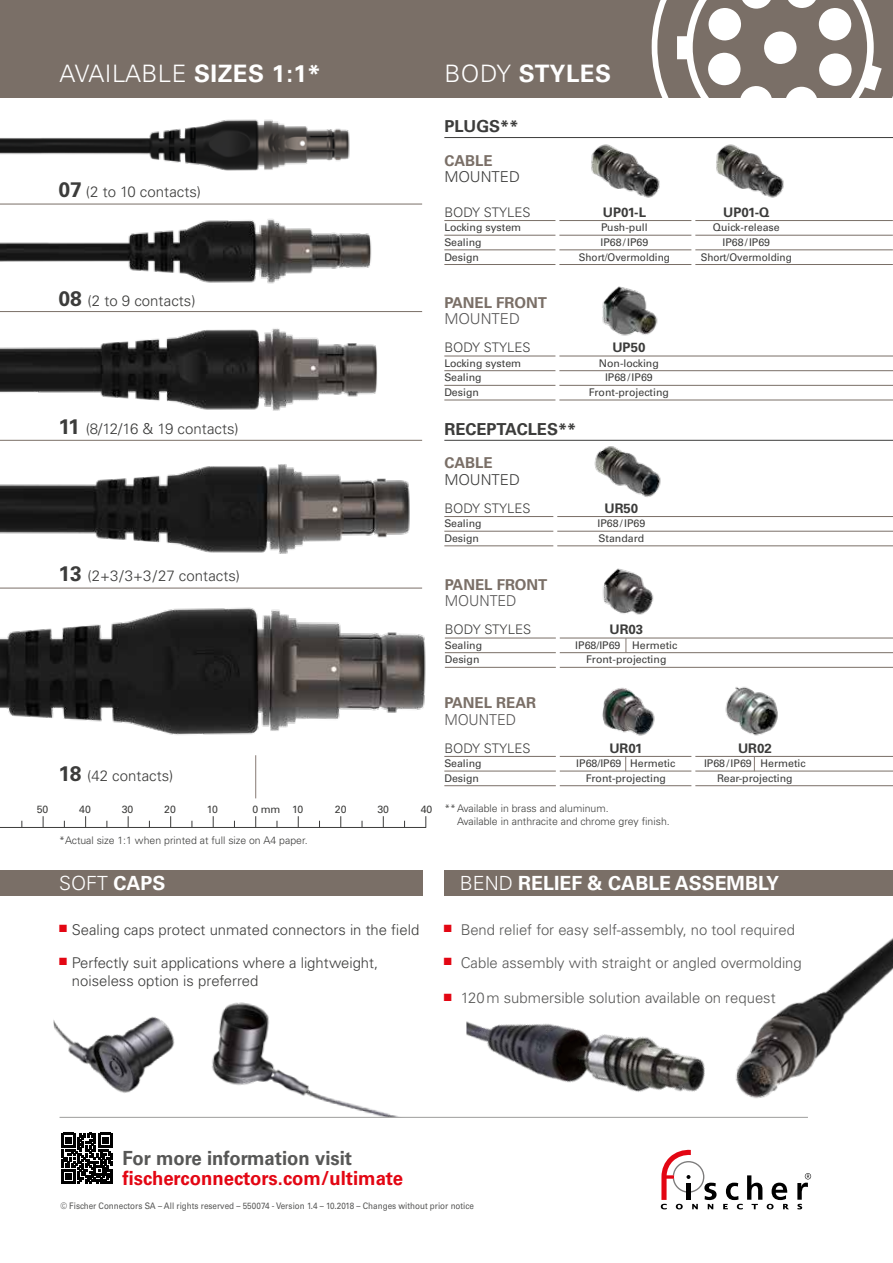
<style>
.page{position:relative;width:893px;height:1263px;background:#fff}
.page>*{position:absolute;margin:0;border:0;box-sizing:border-box;transform-origin:0 0}
.t1{font:300 24px "Univers";letter-spacing:.02em;color:#fff}
.t2{font:700 24px "Univers";letter-spacing:.02em;color:#fff}
.t3{font:700 19.5px "Univers";color:#e30613;scale:.95 1}
.t4{font:700 19.5px "Univers";color:#fff}
.t5{font:700 19.5px "Univers";color:#575756;scale:.95 1}
.t6{font:300 19.5px "Univers";color:#fff}
.t7{font:700 16.5px "Univers";color:#3c3c3b}
.t8{font:300 15px "Univers";color:#3c3c3b}
.t9{font:700 15px "Univers";color:#7a6f67}
.t10{font:300 15px "Univers";color:#555454;scale:.95 1}
.t11{font:300 15px "Univers";color:#555454}
.t12{font:300 14.85px "Univers";color:#575756}
.t13{font:300 14.85px/18px "Univers";color:#3c3c3b}
.t14{font:300 13.2px "Univers";color:#3c3c3b}
.t15{font:700 13.2px "Univers";color:#3c3c3b}
.t16{font:10.5px "Univers";color:#3c3c3b}
.t17{font:300 10.5px/12.6px "Univers";color:#3c3c3b}
.t18{font:10.5px "Univers";color:#3c3c3b;scale:.95 1}
.t19{font:9px "Univers";color:#575756;scale:.9 1}
.s1{font-weight:700}
.s2{font-weight:300}
.s3{font-weight:700;font-size:21px}
</style>
<div class="page">
<div style="left:0;top:0;width:893px;height:98px;background:#7a6f67"></div>
<svg style="left:652px;top:0;width:241px;height:98px"></svg>
<hr style="left:0;top:440px;width:422px;height:1px;background:#7a6f67">
<hr style="left:444px;top:220px;width:449px;height:1px;background:#7a6f67">
<hr style="left:444px;top:235px;width:449px;height:1px;background:#7a6f67">
<hr style="left:444px;top:250px;width:449px;height:1px;background:#7a6f67">
<hr style="left:444px;top:264px;width:449px;height:1px;background:#7a6f67">
<img style="left:591px;top:144px;width:69px;height:54px">
<img style="left:716px;top:144px;width:68px;height:54px">
<hr style="left:444px;top:356px;width:449px;height:1px;background:#7a6f67">
<hr style="left:444px;top:370px;width:449px;height:1px;background:#7a6f67">
<hr style="left:444px;top:385px;width:449px;height:1px;background:#7a6f67">
<hr style="left:444px;top:400px;width:449px;height:1px;background:#7a6f67">
<img style="left:602px;top:286px;width:56px;height:50px">
<hr style="left:444px;top:756px;width:449px;height:1px;background:#7a6f67">
<hr style="left:444px;top:771px;width:449px;height:1px;background:#7a6f67">
<hr style="left:444px;top:785px;width:449px;height:1px;background:#7a6f67">
<img style="left:602px;top:687px;width:53px;height:49px">
<img style="left:725px;top:686px;width:53px;height:50px">
<hr style="left:691px;top:208px;width:4px;height:75px;background:#fff">
<hr style="left:691px;top:693px;width:4px;height:108px;background:#fff">
<hr style="left:555px;top:203px;width:4px;height:199px;background:#fff">
<hr style="left:556px;top:739px;width:4px;height:62px;background:#fff">
<img style="left:466px;top:1021px;width:275px;height:96px">
<img style="left:198px;top:1002px;width:231px;height:115px">
<img style="left:53px;top:1016px;width:142px;height:101px">
<hr style="left:0;top:311px;width:422px;height:1px;background:#7a6f67">
<hr style="left:0;top:204px;width:422px;height:1px;background:#7a6f67">
<svg style="left:625px;top:757px;width:1px;height:14px"></svg>
<svg style="left:754px;top:757px;width:1px;height:14px"></svg>
<hr style="left:0;top:827px;width:426px;height:1px;background:#3c3c3b">
<hr style="left:444px;top:137px;width:449px;height:1px;background:#3c3c3b">
<hr style="left:444px;top:440px;width:449px;height:1px;background:#3c3c3b">
<hr style="left:444px;top:516px;width:449px;height:1px;background:#7a6f67">
<hr style="left:444px;top:531px;width:449px;height:1px;background:#7a6f67">
<hr style="left:444px;top:546px;width:449px;height:1px;background:#7a6f67">
<img style="left:588px;top:440px;width:80px;height:57px">
<hr style="left:445px;top:638px;width:448px;height:1px;background:#7a6f67">
<hr style="left:445px;top:652px;width:448px;height:1px;background:#7a6f67">
<hr style="left:445px;top:667px;width:448px;height:1px;background:#7a6f67">
<img style="left:602px;top:568px;width:52px;height:47px">
<hr style="left:553px;top:495px;width:4px;height:75px;background:#fff">
<svg style="left:626px;top:638px;width:1px;height:15px"></svg>
<hr style="left:556px;top:623px;width:4px;height:59px;background:#fff">
<hr style="left:255px;top:755px;width:1px;height:43px;background:#867a73">
<img style="left:724px;top:938px;width:169px;height:162px">
<svg style="left:661px;top:1149px;width:56px;height:60px"></svg>
<svg style="left:723px;top:1175px;width:66px;height:34px"></svg>
<svg style="left:797px;top:1173px;width:14px;height:36px"></svg>
<hr style="left:60px;top:1117px;width:748px;height:1px;background:#9d9d9c">
<svg style="left:61px;top:1133px;width:51px;height:51px"></svg>
<img style="left:0;top:312px;width:402px;height:99px">
<img style="left:0;top:464px;width:410px;height:90px">
<img style="left:0;top:587px;width:459px;height:172px">
<img style="left:0;top:119px;width:350px;height:52px">
<img style="left:0;top:219px;width:372px;height:65px">
<div style="left:0;top:870px;width:422px;height:25px;background:#7a6f67"></div>
<div style="left:445px;top:870px;width:448px;height:25px;background:#7a6f67"></div>
<h1 class="t1" style="left:59px;top:59px;width:263px">AVAILABLE <span class="s1">SIZES 1:1*</span></h1>
<h1 class="t2" style="left:444px;top:59px;width:168px"><span class="s2">BODY</span> STYLES</h1>
<h3 class="t8" style="left:58px;top:182px;width:144px"><span class="s3">07</span> (2 to 10 contacts)</h3>
<h3 class="t8" style="left:58px;top:292px;width:139px"><span class="s3">08</span> (2 to 9 contacts)</h3>
<h3 class="t8" style="left:58px;top:420px;width:182px"><span class="s3">11</span> (8/12/16 &amp; 19 contacts)</h3>
<h3 class="t8" style="left:58px;top:567px;width:183px"><span class="s3">13</span> (2+3/3+3/27 contacts)</h3>
<h3 class="t8" style="left:58px;top:766px;width:116px"><span class="s3">18</span> (42 contacts)</h3>
<p class="t16" style="left:37px;top:803px;width:13px">50</p>
<p class="t16" style="left:79px;top:803px;width:13px">40</p>
<p class="t16" style="left:122px;top:803px;width:13px">30</p>
<p class="t16" style="left:164px;top:803px;width:13px">20</p>
<p class="t16" style="left:207px;top:803px;width:13px">10</p>
<p class="t16" style="left:252px;top:803px;width:53px">0 mm 10</p>
<p class="t16" style="left:335px;top:803px;width:13px">20</p>
<p class="t16" style="left:377px;top:803px;width:13px">30</p>
<p class="t16" style="left:421px;top:803px;width:13px">40</p>
<h3 class="t7" style="left:444px;top:117px;width:76px">PLUGS**</h3>
<h3 class="t9" style="left:444px;top:151px;width:50px">CABLE</h3>
<h3 class="t8" style="left:444px;top:168px;width:77px">MOUNTED</h3>
<p class="t14" style="left:444px;top:204px;width:88px">BODY STYLES</p>
<p class="t15" style="left:603px;top:204px;width:45px">UP01-L</p>
<p class="t15" style="left:723px;top:204px;width:48px">UP01-Q</p>
<p class="t16" style="left:444px;top:221px;width:78px">Locking system</p>
<p class="t16" style="left:601px;top:221px;width:48px">Push-pull</p>
<p class="t16" style="left:713px;top:221px;width:68px">Quick-release</p>
<p class="t16" style="left:444px;top:236px;width:39px">Sealing</p>
<p class="t16" style="left:600px;top:236px;width:49px">IP68/IP69</p>
<p class="t16" style="left:722px;top:236px;width:49px">IP68/IP69</p>
<p class="t16" style="left:444px;top:251px;width:36px">Design</p>
<p class="t18" style="left:579px;top:251px;width:97px">Short/Overmolding</p>
<p class="t18" style="left:701px;top:251px;width:97px">Short/Overmolding</p>
<h3 class="t9" style="left:444px;top:294px;width:104px">PANEL FRONT</h3>
<h3 class="t11" style="left:444px;top:310px;width:77px">MOUNTED</h3>
<p class="t14" style="left:444px;top:339px;width:88px">BODY STYLES</p>
<p class="t15" style="left:612px;top:340px;width:35px">UP50</p>
<p class="t16" style="left:444px;top:357px;width:78px">Locking system</p>
<p class="t16" style="left:599px;top:357px;width:61px">Non-locking</p>
<p class="t16" style="left:444px;top:371px;width:39px">Sealing</p>
<p class="t16" style="left:605px;top:371px;width:49px">IP68/IP69</p>
<p class="t16" style="left:444px;top:386px;width:36px">Design</p>
<p class="t16" style="left:589px;top:386px;width:82px">Front-projecting</p>
<h3 class="t7" style="left:444px;top:419px;width:133px">RECEPTACLES**</h3>
<h3 class="t9" style="left:444px;top:454px;width:50px">CABLE</h3>
<h3 class="t8" style="left:444px;top:471px;width:77px">MOUNTED</h3>
<p class="t14" style="left:444px;top:500px;width:88px">BODY STYLES</p>
<p class="t15" style="left:604px;top:500px;width:35px">UR50</p>
<p class="t16" style="left:444px;top:517px;width:39px">Sealing</p>
<p class="t16" style="left:597px;top:517px;width:49px">IP68/IP69</p>
<p class="t16" style="left:444px;top:532px;width:36px">Design</p>
<p class="t16" style="left:598px;top:532px;width:47px">Standard</p>
<h3 class="t9" style="left:445px;top:576px;width:104px">PANEL FRONT</h3>
<h3 class="t10" style="left:445px;top:592px;width:77px">MOUNTED</h3>
<p class="t14" style="left:445px;top:621px;width:88px">BODY STYLES</p>
<p class="t15" style="left:609px;top:622px;width:35px">UR03</p>
<p class="t16" style="left:445px;top:639px;width:39px">Sealing</p>
<p class="t16" style="left:575px;top:639px;width:104px">IP68/IP69 Hermetic</p>
<p class="t16" style="left:445px;top:653px;width:36px">Design</p>
<p class="t16" style="left:586px;top:653px;width:82px">Front-projecting</p>
<h3 class="t9" style="left:444px;top:694px;width:93px">PANEL REAR</h3>
<h3 class="t10" style="left:444px;top:710px;width:77px">MOUNTED</h3>
<p class="t14" style="left:444px;top:740px;width:88px">BODY STYLES</p>
<p class="t15" style="left:609px;top:740px;width:35px">UR01</p>
<p class="t15" style="left:738px;top:740px;width:35px">UR02</p>
<p class="t16" style="left:444px;top:757px;width:39px">Sealing</p>
<p class="t16" style="left:576px;top:757px;width:101px">IP68/IP69 Hermetic</p>
<p class="t16" style="left:704px;top:757px;width:103px">IP68/IP69 Hermetic</p>
<p class="t16" style="left:444px;top:772px;width:36px">Design</p>
<p class="t16" style="left:586px;top:772px;width:82px">Front-projecting</p>
<p class="t16" style="left:717px;top:772px;width:77px">Rear-projecting</p>
<p class="t17" style="left:457px;top:802px;width:214px;text-indent:-13px">**Available in brass and aluminum.<br>Available in anthracite and chrome grey finish.</p>
<p class="t17" style="left:59px;top:834px;width:250px">*Actual size 1:1 when printed at full size on A4 paper.</p>
<h2 class="t6" style="left:59px;top:871px;width:108px">SOFT <span class="s1">CAPS</span></h2>
<h2 class="t4" style="left:460px;top:872px;width:321px"><span class="s2">BEND</span> RELIEF &amp; CABLE ASSEMBLY</h2>
<h3 class="t13" style="left:59px;top:920px;width:362px"><sup>■</sup> Sealing caps protect unmated connectors in the field</h3>
<h3 class="t13" style="left:72px;top:953px;width:308px;text-indent:-13px"><sup>■</sup> Perfectly suit applications where a lightweight, noiseless option is preferred</h3>
<h3 class="t12" style="left:444px;top:920px;width:353px"><sup>■</sup> Bend relief for easy self-assembly, no tool required</h3>
<h3 class="t12" style="left:444px;top:953px;width:360px"><sup>■</sup> Cable assembly with straight or angled overmolding</h3>
<h3 class="t12" style="left:444px;top:989px;width:333px"><sup>■</sup> 120m submersible solution available on request</h3>
<h2 class="t5" style="left:123px;top:1146px;width:243px">For more information visit</h2>
<h2 class="t3" style="left:123px;top:1167px;width:297px">fischerconnectors.com/ultimate</h2>
<p class="t19" style="left:61px;top:1201px;width:461px">© Fischer Connectors SA – All rights reserved – 550074 - Version 1.4 – 10.2018 – Changes without prior notice</p>
</div>
